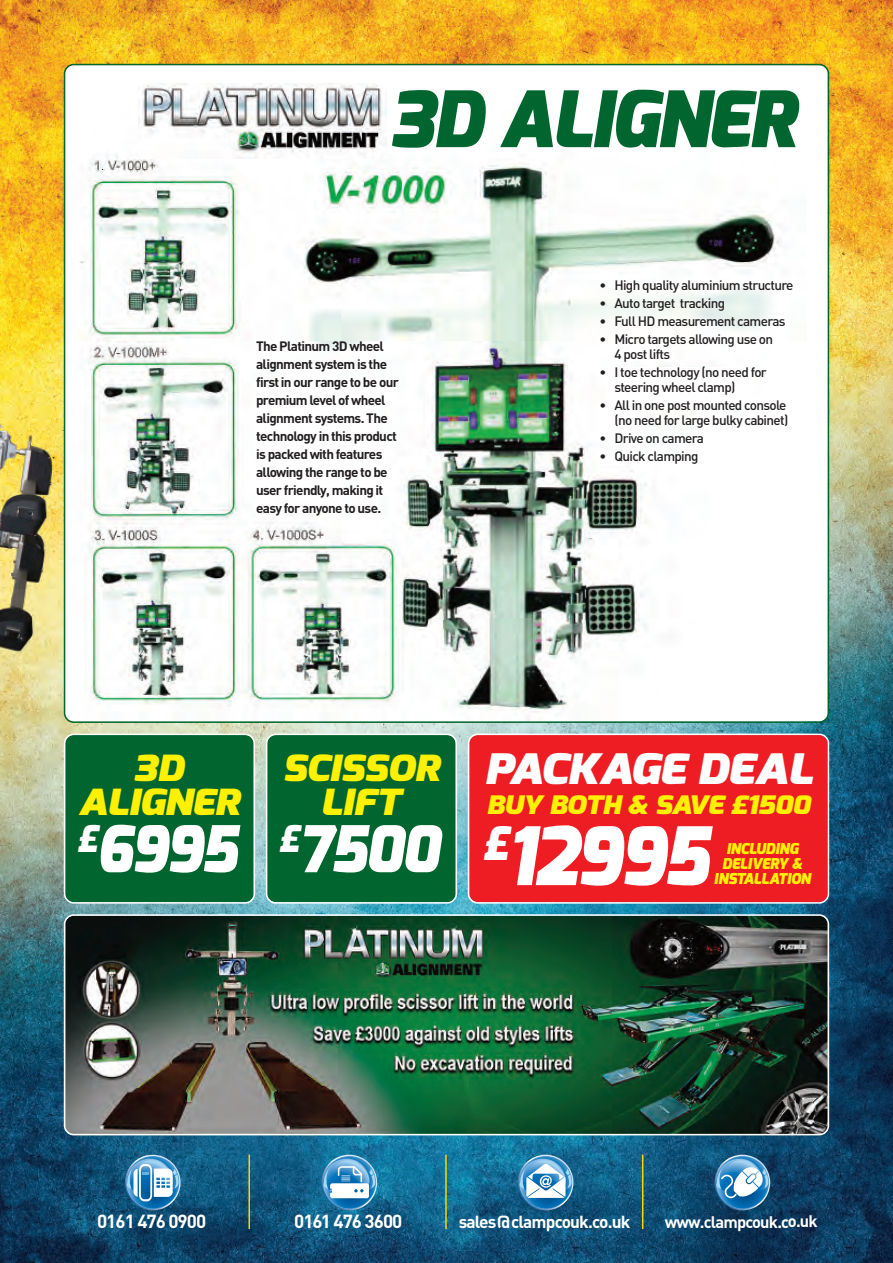
<style>
.page{position:relative;width:893px;height:1263px;background:#fff}
.page>*{position:absolute;margin:0;border:0;box-sizing:border-box;transform-origin:0 0}
.t1{font:italic 900 80.55px "Exo";letter-spacing:-.025em;color:#fff;scale:.95 1}
.t2{font:italic 900 77.7px "Exo";letter-spacing:-.025em;color:#00652e}
.t3{font:italic 900 64.35px "Exo";letter-spacing:-.025em;color:#fff;scale:.95 1}
.t4{font:italic 900 42px "Exo";letter-spacing:-.01em;color:#fff;scale:1.15 1}
.t5{font:italic 900 36px/34.5px "Exo";letter-spacing:-.01em;color:#fff101;text-align:center;scale:1.15 1}
.t6{font:italic 900 25.5px "Exo";letter-spacing:-.015em;color:#fff101;scale:1.15 1}
.t7{font:700 18.75px "DIN";letter-spacing:-.05em;color:#fff}
.t8{font:700 17.25px "DIN";letter-spacing:-.05em;color:#fff}
.t9{font:700 16.5px "DIN";letter-spacing:-.055em;color:#fff}
.t10{font:italic 900 15px/15px "Exo";letter-spacing:-.015em;color:#fff101;text-align:center}
.t11{font:500 13.5px/15px "DIN";letter-spacing:-.05em;color:#231f20}
.t12{font:700 13.5px/18px "DIN";letter-spacing:-.05em;color:#231f20}
</style>
<div class="page">
<img style="left:0;top:0;width:893px;height:1263px">
<img style="left:0;top:35px;width:75px;height:658px">
<svg style="left:518px;top:1156px;width:55px;height:53px"></svg>
<svg style="left:125px;top:1156px;width:55px;height:53px"></svg>
<svg style="left:322px;top:1156px;width:55px;height:53px"></svg>
<svg style="left:715px;top:1156px;width:55px;height:53px"></svg>
<hr style="left:248px;top:1154px;width:2px;height:75px;background:#fed304">
<hr style="left:445px;top:1154px;width:2px;height:75px;background:#fed304">
<hr style="left:642px;top:1154px;width:1px;height:75px;background:#fed304">
<svg style="left:64px;top:64px;width:765px;height:659px"></svg>
<img style="left:64px;top:914px;width:765px;height:221px">
<div style="left:64px;top:733px;width:191px;height:171px;background:#00652e"></div>
<div style="left:468px;top:733px;width:361px;height:171px;background:#ee1d23"></div>
<div style="left:266px;top:733px;width:191px;height:171px;background:#00652e"></div>
<img style="left:139px;top:84px;width:247px;height:75px">
<div style="left:606px;top:368px;width:146px;height:38px;background:#fff"></div>
<h2 class="t2" style="left:390px;top:75px;width:406px">3D ALIGNER</h2>
<p class="t12" style="left:256px;top:336px;width:144px">The Platinum 3D wheel alignment system is the first in our range to be our premium level of wheel alignment systems. The technology in this product is packed with features allowing the range to be user friendly, making it easy for anyone to use.</p>
<p class="t11" style="left:600px;top:277px;width:195px">• High quality aluminium structure</p>
<p class="t11" style="left:600px;top:295px;width:127px">• Auto target tracking</p>
<p class="t11" style="left:600px;top:313px;width:188px">• Full HD measurement cameras</p>
<p class="t11" style="left:614px;top:331px;width:160px;text-indent:-15px">• Micro targets allowing use on<br>4 post lifts</p>
<p class="t11" style="left:614px;top:364px;width:154px;text-indent:-15px">• I toe technology (no need for steering wheel clamp)</p>
<p class="t11" style="left:600px;top:397px;width:190px;text-align:right">• All in one post mounted console (no need for large bulky cabinet)</p>
<p class="t11" style="left:600px;top:430px;width:106px">• Drive on camera</p>
<p class="t11" style="left:600px;top:448px;width:101px">• Quick clamping</p>
<h3 class="t5" style="left:78px;top:751px;width:142px">3D<br>ALIGNER</h3>
<h3 class="t3" style="left:77px;top:812px;width:170px"><sup>£</sup>6995</h3>
<h3 class="t5" style="left:282px;top:751px;width:138px">SCISSOR<br>LIFT</h3>
<h3 class="t3" style="left:279px;top:812px;width:170px"><sup>£</sup>7500</h3>
<h3 class="t4" style="left:484px;top:745px;width:287px">PACKAGE DEAL</h3>
<h3 class="t6" style="left:486px;top:790px;width:283px">BUY BOTH &amp; SAVE £1500</h3>
<h1 class="t1" style="left:483px;top:810px;width:239px"><sup>£</sup>12995</h1>
<p class="t10" style="left:714px;top:841px;width:98px">INCLUDING<br>DELIVERY &amp;<br>INSTALLATION</p>
<h3 class="t7" style="left:97px;top:1210px;width:111px">0161 476 0900</h3>
<h3 class="t7" style="left:294px;top:1210px;width:110px">0161 476 3600</h3>
<p class="t8" style="left:459px;top:1211px;width:173px">sales@clampcouk.co.uk</p>
<p class="t9" style="left:665px;top:1212px;width:155px">www.clampcouk.co.uk</p>
</div>
